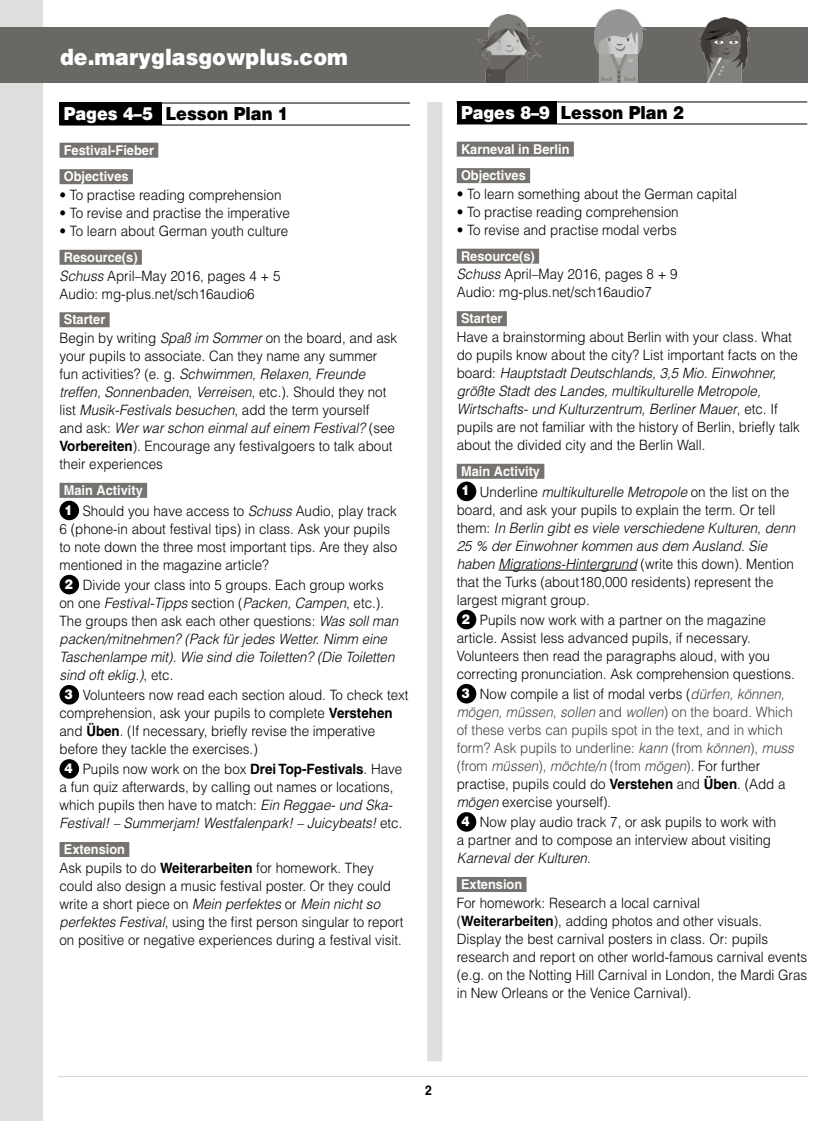
<style>
.page{position:relative;width:837px;height:1121px;background:#fff}
.page>*{position:absolute;margin:0;border:0;box-sizing:border-box;transform-origin:0 0}
.t1{font:900 22.5px "Helvetica LT";color:#fff;scale:.92 1}
.t2{font:900 18px "Helvetica LT";color:#000;scale:.9 1}
.t3{font:300 14.25px/18px "Helvetica LT";color:#000;scale:.94 1}
.t4{font:300 14.25px/18px "Helvetica LT";color:#404040;scale:.94 1}
.t5{font:italic 300 14.25px/18px "Helvetica LT";color:#000;scale:.94 1}
.t6{font:300 14.25px "Helvetica LT";color:#000;scale:.93 1}
.t7{font:700 13.5px/26.5px "Helvetica LT";color:#fff;scale:.95 1}
.t8{font:700 13.5px "Helvetica LT";color:#000;scale:.9 1}
.s1{color:#fff}
.s2{font-style:italic}
.s3{font-weight:700}
.s4{font-weight:900;font-size:13.5px;color:#fff}
.s5{font-weight:900;font-style:normal;font-size:13.5px;color:#fff}
.s6{font-style:normal}
.s7{color:#000}
.s8{font-weight:700;color:#000}
.s9{font-style:italic;color:#000}
</style>
<div class="page">
<div style="left:0;top:0;width:43px;height:1120px;background:#dededd"></div>
<hr style="left:836px;top:0;width:1px;height:1120px;background:#dededd">
<div style="left:0;top:28px;width:807px;height:55px;background:#6a6864"></div>
<div style="left:427px;top:102px;width:15px;height:959px;background:#dededd"></div>
<hr style="left:58px;top:1076px;width:749px;height:1px;background:#d3d3d2">
<img style="left:476px;top:14px;width:64px;height:68px">
<img style="left:594px;top:10px;width:53px;height:73px">
<img style="left:697px;top:18px;width:53px;height:65px">
<hr style="left:60px;top:103px;width:350px;height:1px;background:#000">
<hr style="left:60px;top:125px;width:350px;height:1px;background:#000">
<div style="left:60px;top:143px;width:98px;height:15px;background:#75726f"></div>
<div style="left:60px;top:169px;width:73px;height:15px;background:#75726f"></div>
<div style="left:60px;top:250px;width:82px;height:15px;background:#75726f"></div>
<div style="left:60px;top:312px;width:50px;height:15px;background:#75726f"></div>
<div style="left:60px;top:483px;width:87px;height:15px;background:#75726f"></div>
<div style="left:60px;top:842px;width:69px;height:15px;background:#75726f"></div>
<div style="left:60px;top:103px;width:102px;height:22px;background:#000"></div>
<div style="left:60px;top:500px;width:19px;height:20px;background:#000;border-radius:50%"></div>
<div style="left:60px;top:575px;width:19px;height:19px;background:#000;border-radius:50%"></div>
<div style="left:60px;top:685px;width:19px;height:19px;background:#000;border-radius:50%"></div>
<div style="left:60px;top:759px;width:19px;height:19px;background:#000;border-radius:50%"></div>
<hr style="left:457px;top:102px;width:350px;height:1px;background:#000">
<hr style="left:457px;top:124px;width:350px;height:1px;background:#000">
<div style="left:457px;top:142px;width:117px;height:15px;background:#75726f"></div>
<div style="left:457px;top:168px;width:73px;height:15px;background:#75726f"></div>
<div style="left:457px;top:249px;width:82px;height:15px;background:#75726f"></div>
<div style="left:457px;top:311px;width:50px;height:15px;background:#75726f"></div>
<div style="left:457px;top:464px;width:87px;height:15px;background:#75726f"></div>
<hr style="left:498px;top:570px;width:139px;height:1px;background:#000">
<div style="left:457px;top:877px;width:70px;height:15px;background:#75726f"></div>
<div style="left:457px;top:102px;width:100px;height:22px;background:#000"></div>
<div style="left:457px;top:481px;width:19px;height:20px;background:#000;border-radius:50%"></div>
<div style="left:457px;top:610px;width:19px;height:19px;background:#000;border-radius:50%"></div>
<div style="left:457px;top:684px;width:19px;height:19px;background:#000;border-radius:50%"></div>
<div style="left:457px;top:812px;width:19px;height:19px;background:#000;border-radius:50%"></div>
<h1 class="t1" style="left:60px;top:42px;width:314px">de.maryglasgowplus.com</h1>
<p class="t2" style="left:64px;top:102px;width:251px"><span class="s1">Pages 4–5</span> Lesson Plan 1</p>
<p class="t7" style="left:64px;top:136px;width:97px">Festival-Fieber<br>Objectives</p>
<p class="t6" style="left:60px;top:186px;width:240px">• To practise reading comprehension</p>
<p class="t6" style="left:60px;top:204px;width:249px">• To revise and practise the imperative</p>
<p class="t6" style="left:60px;top:222px;width:247px">• To learn about German youth culture</p>
<p class="t7" style="left:64px;top:243px;width:79px">Resource(s)</p>
<p class="t3" style="left:60px;top:266px;width:237px"><span class="s2">Schuss</span> April–May 2016, pages 4 + 5<br>Audio: mg-plus.net/sch16audio6</p>
<p class="t7" style="left:64px;top:306px;width:45px">Starter</p>
<p class="t3" style="left:60px;top:329px;width:361px">Begin by writing <span class="s2">Spaß im Sommer</span> on the board, and ask your pupils to associate. Can they name any summer fun activities? (e. g. <span class="s2">Schwimmen, Relaxen, Freunde treffen, Sonnenbaden</span>, <span class="s2">Verreisen</span>, etc.). Should they not list <span class="s2">Musik-Festivals besuchen</span>, add the term yourself<br>and ask: <span class="s2">Wer war schon einmal auf einem Festival?</span> (see <span class="s3">Vorbereiten</span>). Encourage any festivalgoers to talk about their experiences</p>
<p class="t7" style="left:64px;top:476px;width:85px">Main Activity</p>
<p class="t3" style="left:60px;top:501px;width:361px;text-indent:5px"><span class="s4">1</span> Should you have access to <span class="s2">Schuss</span> Audio, play track 6 (phone-in about festival tips) in class. Ask your pupils to note down the three most important tips. Are they also mentioned in the magazine article?</p>
<p class="t5" style="left:60px;top:575px;width:362px;text-indent:5px"><span class="s5">2</span> <span class="s6">Divide your class into 5 groups. Each group works on one</span> Festival-Tipps <span class="s6">section (</span>Packen, Campen<span class="s6">, etc.).<br>The groups then ask each other questions:</span> Was soll man packen/mitnehmen? (Pack für jedes Wetter. Nimm eine Taschenlampe mit). Wie sind die Toiletten? (Die Toiletten sind oft eklig.)<span class="s6">, etc.</span></p>
<p class="t3" style="left:60px;top:686px;width:373px;text-indent:5px"><span class="s4">3</span> Volunteers now read each section aloud. To check text comprehension, ask your pupils to complete <span class="s3">Verstehen </span>and <span class="s3">Üben</span>. (If necessary, briefly revise the imperative before they tackle the exercises.)</p>
<p class="t3" style="left:60px;top:760px;width:366px;text-indent:5px"><span class="s4">4</span> Pupils now work on the box <span class="s3">Drei Top-Festivals</span>. Have a fun quiz afterwards, by calling out names or locations, which pupils then have to match: <span class="s2">Ein Reggae- und Ska-Festival! – Summerjam! Westfalenpark! – Juicybeats!</span> etc.</p>
<p class="t7" style="left:64px;top:835px;width:66px">Extension</p>
<p class="t3" style="left:60px;top:858px;width:368px">Ask pupils to do <span class="s3">Weiterarbeiten</span> for homework. They could also design a music festival poster. Or they could write a short piece on <span class="s2">Mein perfektes</span> or <span class="s2">Mein nicht so perfektes Festival</span>, using the first person singular to report on positive or negative experiences during a festival visit.</p>
<p class="t2" style="left:461px;top:101px;width:249px"><span class="s1">Pages 8–9</span> Lesson Plan 2</p>
<p class="t7" style="left:461px;top:135px;width:116px">Karneval in Berlin<br>Objectives</p>
<p class="t6" style="left:457px;top:185px;width:303px">• To learn something about the German capital</p>
<p class="t6" style="left:457px;top:203px;width:240px">• To practise reading comprehension</p>
<p class="t6" style="left:457px;top:221px;width:238px">• To revise and practise modal verbs</p>
<p class="t7" style="left:461px;top:242px;width:79px">Resource(s)</p>
<p class="t3" style="left:457px;top:265px;width:237px"><span class="s2">Schuss</span> April–May 2016, pages 8 + 9<br>Audio: mg-plus.net/sch16audio7</p>
<p class="t7" style="left:461px;top:305px;width:45px">Starter</p>
<p class="t3" style="left:457px;top:328px;width:367px">Have a brainstorming about Berlin with your class. What do pupils know about the city? List important facts on the board: <span class="s2">Hauptstadt Deutschlands, 3,5 Mio. Einwohner, größte Stadt des Landes, multikulturelle Metropole, Wirtschafts- und Kulturzentrum, Berliner Mauer</span>, etc. If pupils are not familiar with the history of Berlin, briefly talk about the divided city and the Berlin Wall.</p>
<p class="t7" style="left:461px;top:457px;width:85px">Main Activity</p>
<p class="t3" style="left:457px;top:482px;width:362px;text-indent:5px"><span class="s4">1</span> Underline <span class="s2">multikulturelle Metropole</span> on the list on the board, and ask your pupils to explain the term. Or tell them: <span class="s2">In Berlin gibt es viele verschiedene Kulturen, denn 25 % der Einwohner kommen aus dem Ausland. Sie haben Migrations-Hintergrund</span> (write this down). Mention that the Turks (about180,000 residents) represent the largest migrant group.</p>
<p class="t3" style="left:457px;top:610px;width:361px;text-indent:5px"><span class="s4">2</span> Pupils now work with a partner on the magazine article. Assist less advanced pupils, if necessary.<br>Volunteers then read the paragraphs aloud, with you correcting pronunciation. Ask comprehension questions.</p>
<p class="t4" style="left:457px;top:685px;width:360px;text-indent:5px"><span class="s4">3</span> <span class="s7">Now compile a list of modal verbs (</span><span class="s2">dürfen, können, mögen, müssen, sollen</span> and <span class="s2">wollen</span>) on the board. Which of these verbs can pupils spot in the text, and in which form? Ask pupils to underline: <span class="s2">kann</span> (from <span class="s2">können</span>), <span class="s2">muss </span>(from <span class="s2">müssen</span>), <span class="s2">möchte/n</span> (from <span class="s2">mögen</span>)<span class="s7">. For further practise, pupils could do</span> <span class="s8">Verstehen</span> <span class="s7">and</span> <span class="s8">Üben</span><span class="s7">. (Add a </span><span class="s9">mögen</span> <span class="s7">exercise yourself).</span></p>
<p class="t3" style="left:457px;top:813px;width:341px;text-indent:5px"><span class="s4">4</span> Now play audio track 7, or ask pupils to work with a partner and to compose an interview about visiting<br><span class="s2">Karneval der Kulturen</span>.</p>
<p class="t7" style="left:461px;top:870px;width:66px">Extension</p>
<p class="t3" style="left:457px;top:893px;width:374px">For homework: Research a local carnival (<span class="s3">Weiterarbeiten</span>), adding photos and other visuals.<br>Display the best carnival posters in class. Or: pupils research and report on other world-famous carnival events (e.g. on the Notting Hill Carnival in London, the Mardi Gras in New Orleans or the Venice Carnival).</p>
<p class="t8" style="left:425px;top:1082px;width:9px">2</p>
</div>
